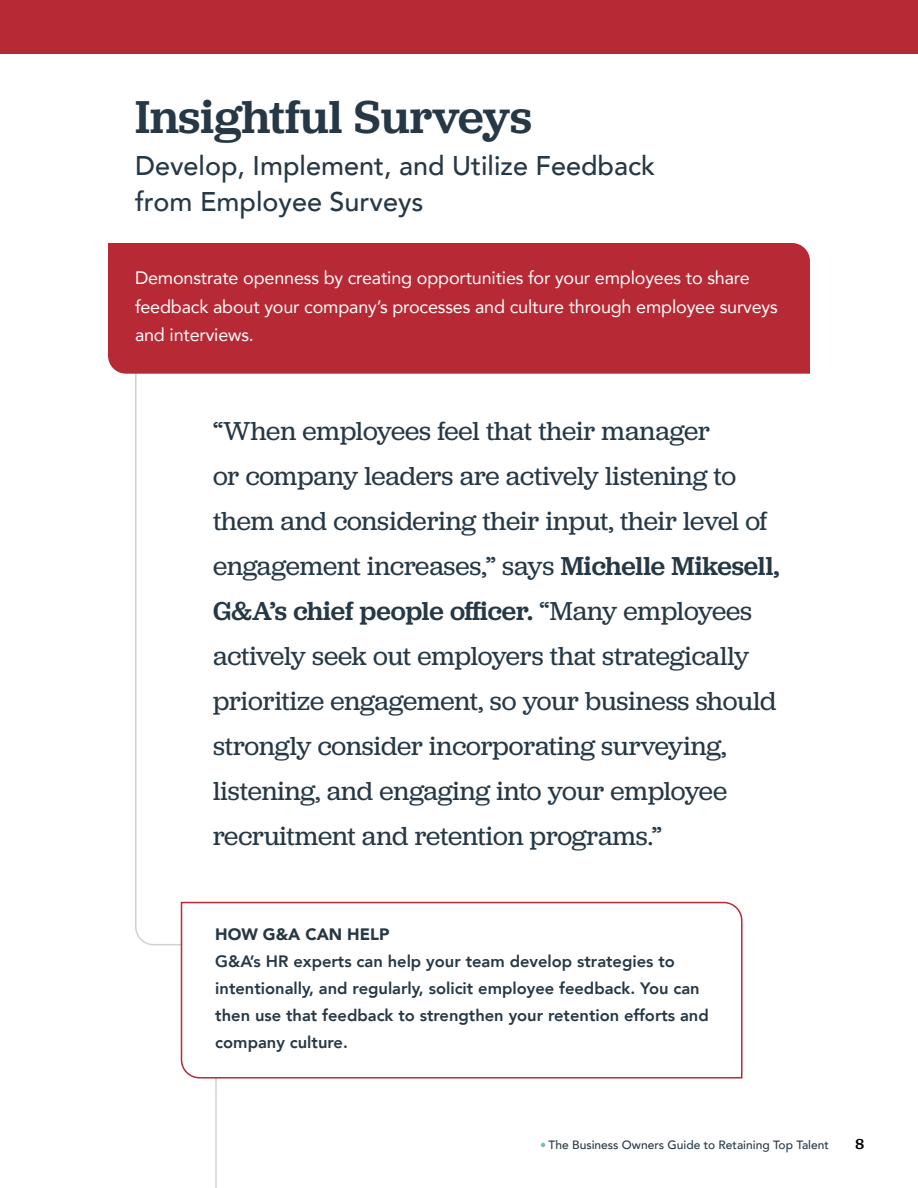
<style>
.page{position:relative;width:918px;height:1188px;background:#fff}
.page>*{position:absolute;margin:0;border:0;box-sizing:border-box;transform-origin:0 0}
.t1{font:500 48px "Jubilat";color:#263845}
.t2{font:27px/45px "Jubilat";letter-spacing:-.005em;color:#263845}
.t3{font:500 27px/36px "Avenir";color:#263845}
.t4{font:18px/28.5px "Avenir";letter-spacing:-.01em;color:#fff}
.t5{font:800 16.5px/27px "Avenir";color:#263845}
.t6{font:900 16.5px "Avenir";color:#263845}
.t7{font:500 15px "Jubilat";color:#000}
.t8{font:500 12px "Avenir";color:#263845}
.s1{font-weight:500}
</style>
<div class="page">
<svg style="left:541px;top:1143px;width:4px;height:4px"></svg>
<hr style="left:215px;top:1061px;width:2px;height:127px;background:#d1d1d4">
<svg style="left:135px;top:374px;width:45px;height:572px"></svg>
<div style="left:108px;top:243px;width:702px;height:131px;background:#b72a35"></div>
<div style="left:0;top:0;width:918px;height:54px;background:#b72a35"></div>
<svg style="left:180px;top:901px;width:563px;height:178px"></svg>
<h1 class="t1" style="left:135px;top:85px;width:398px">Insightful Surveys</h1>
<p class="t3" style="left:135px;top:146px;width:522px">Develop, Implement, and Utilize Feedback from Employee Surveys</p>
<p class="t4" style="left:135px;top:263px;width:644px">Demonstrate openness by creating opportunities for your employees to share feedback about your company’s processes and culture through employee surveys and interviews.</p>
<p class="t2" style="left:213px;top:407px;width:568px">“When employees feel that their manager<br>or company leaders are actively listening to them and considering their input, their level of engagement increases,” says <span class="s1">Michelle Mikesell, G&amp;A’s chief people officer.</span> “Many employees actively seek out employers that strategically prioritize engagement, so your business should strongly consider incorporating surveying, listening, and engaging into your employee recruitment and retention programs.”</p>
<p class="t6" style="left:215px;top:920px;width:176px">HOW G&amp;A CAN HELP</p>
<p class="t5" style="left:215px;top:948px;width:495px">G&amp;A’s HR experts can help your team develop strategies to intentionally, and regularly, solicit employee feedback. You can then use that feedback to strengthen your retention efforts and company culture.</p>
<p class="t8" style="left:549px;top:1134px;width:282px">The Business Owners Guide to Retaining Top Talent</p>
<p class="t7" style="left:855px;top:1134px;width:10px">8</p>
</div>
